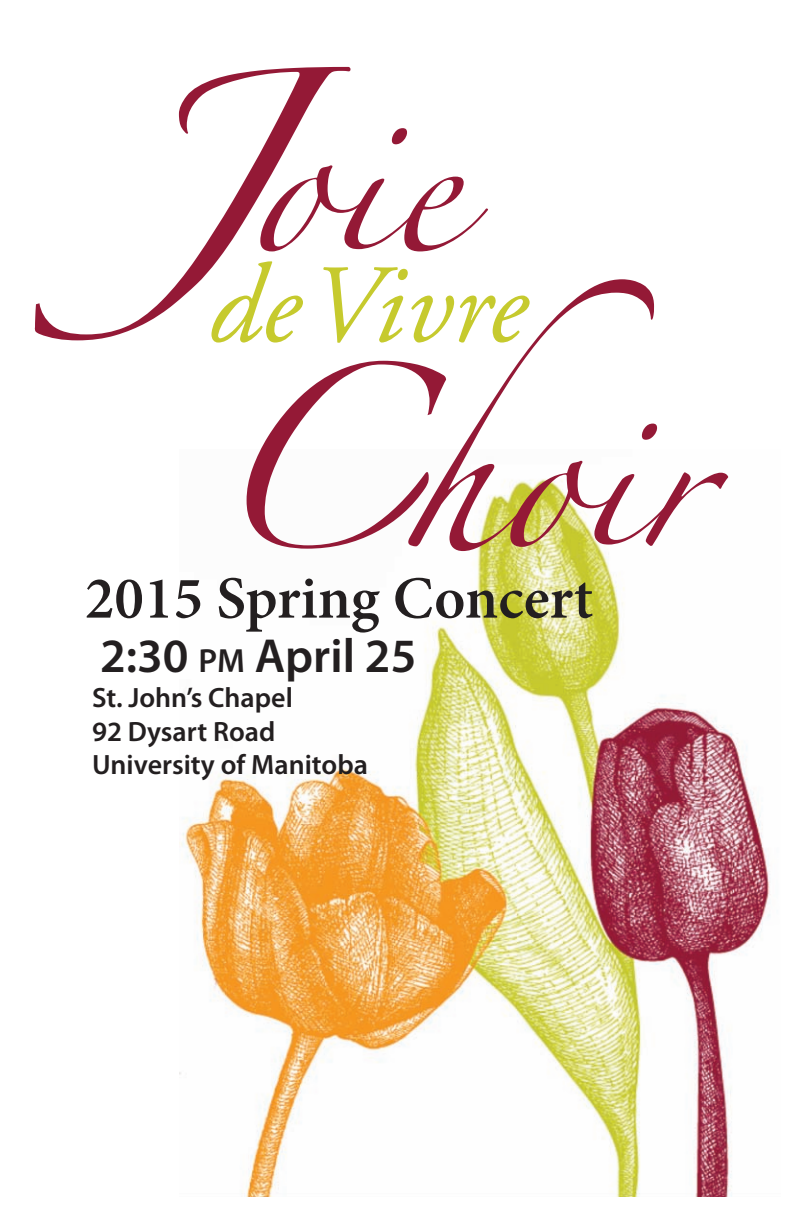
<style>
.page{position:relative;width:792px;height:1224px;background:#fff}
.page>*{position:absolute;margin:0;border:0;box-sizing:border-box;transform-origin:0 0}
.t1{font:197.8px "Zapfino";color:#941936}
.t2{font:131.8px "Zapfino";color:#941936}
.t3{font:italic 111.4px "Adobe Garamond";color:#c6ca2e}
.t4{font:600 60px "Minion Pro";color:#231f20}
.t5{font:600 48px "Myriad Pro";color:#231f20}
.t6{font:600 28px "Myriad Pro";color:#231f20}
.s1{font-size:164.8px}
.s2{font-size:144.6px}
.s3{font-size:33.6px}
</style>
<div class="page">
<img style="left:180px;top:479px;width:591px;height:718px">
<svg style="left:180px;top:637px;width:11px;height:39px"></svg>
<svg style="left:197px;top:479px;width:147px;height:267px"></svg>
<svg style="left:362px;top:637px;width:55px;height:39px"></svg>
<p class="t1" style="left:97px;top:103px;width:317px">J</p>
<p class="t2" style="left:247px;top:127px;width:211px">oie</p>
<p class="t3" style="left:208px;top:246px;width:319px">de Vivre</p>
<p class="t2" style="left:201px;top:422px;width:503px"><span class="s1">C</span><span class="s2">h</span>oir</p>
<p class="t4" style="left:85px;top:557px;width:510px">2015 Spring Concert</p>
<p class="t5" style="left:100px;top:625px;width:318px">2:30 <span class="s3">pm</span> April 25</p>
<p class="t6" style="left:92px;top:680px;width:202px">St. John’s Chapel</p>
<p class="t6" style="left:92px;top:713px;width:185px">92 Dysart Road</p>
<p class="t6" style="left:92px;top:747px;width:278px">University of Manitoba</p>
</div>
